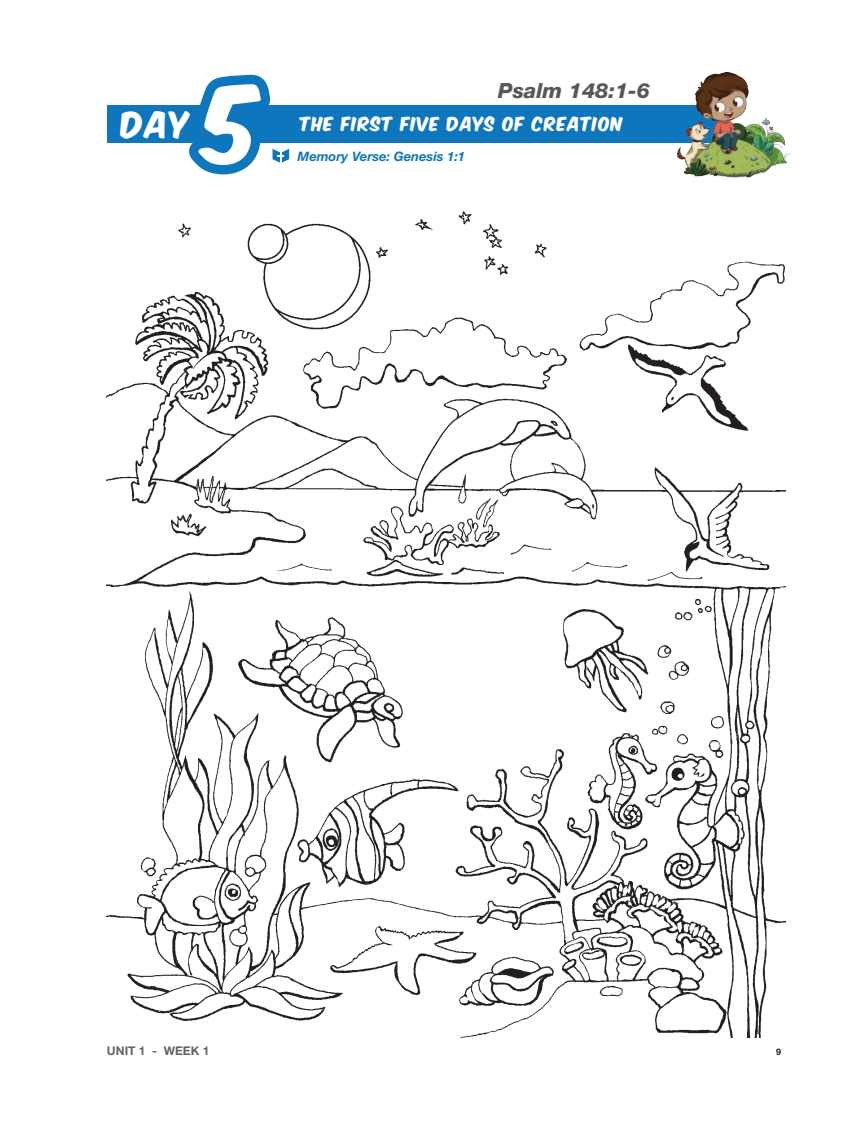
<style>
.page{position:relative;width:865px;height:1136px;background:#fff}
.page>*{position:absolute;margin:0;border:0;box-sizing:border-box;transform-origin:0 0}
.t1{font:93.75px "Komika Axis";color:#fff}
.t2{font:30.75px "Komika Axis";color:#fff}
.t3{font:italic 800 21px "Helvetica Neue";color:#57585a}
.t4{font:16.5px "Komika Axis";letter-spacing:.06em;color:#fff}
.t5{font:italic 700 13.05px "Helvetica Neue";color:#0e76bd}
.t6{font:700 12px "Helvetica Neue";color:#636366}
.t7{font:700 9px "Helvetica Neue";color:#231f20}
</style>
<div class="page">
<div style="left:107px;top:106px;width:615px;height:37px;background:#0e76bd"></div>
<img style="left:677px;top:72px;width:113px;height:105px">
<svg style="left:180px;top:74px;width:109px;height:101px"></svg>
<img style="left:107px;top:211px;width:678px;height:826px">
<h1 class="t1" style="left:204px;top:77px;width:57px">5</h1>
<p class="t3" style="left:498px;top:78px;width:153px">Psalm 148:1-6</p>
<h2 class="t2" style="left:121px;top:109px;width:70px">DAY</h2>
<p class="t4" style="left:300px;top:116px;width:324px">THE FIRST FIVE DAYS OF CREATION</p>
<p class="t5" style="left:297px;top:148px;width:169px">Memory Verse: Genesis 1:1</p>
<p class="t6" style="left:107px;top:1043px;width:104px">UNIT 1 - WEEK 1</p>
<p class="t7" style="left:776px;top:1046px;width:7px">9</p>
</div>
